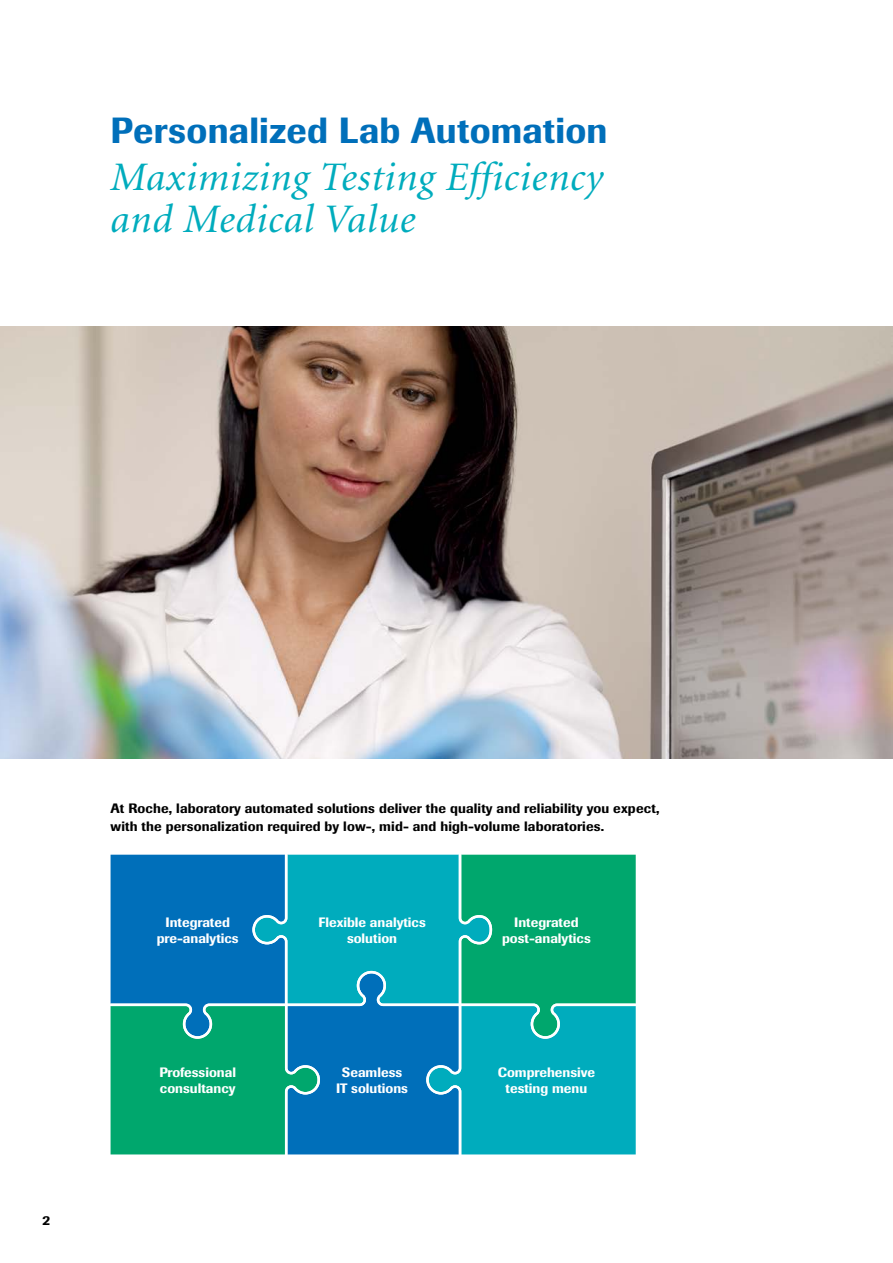
<style>
.page{position:relative;width:893px;height:1263px;background:#fff}
.page>*{position:absolute;margin:0;border:0;box-sizing:border-box;transform-origin:0 0}
.t1{font:italic 40.5px/42px "Minion";letter-spacing:.02em;color:#00acbd}
.t2{font:500 36px "Imago";letter-spacing:.005em;color:#006fba}
.t3{font:500 13.5px/18px "Imago";letter-spacing:.01em;color:#000}
.t4{font:500 13.5px/16.2px "Imago";color:#fff;text-align:center}
</style>
<div class="page">
<svg style="left:111px;top:855px;width:525px;height:300px;background:#0799a4"></svg>
<img style="left:0;top:327px;width:893px;height:432px">
<h2 class="t2" style="left:111px;top:109px;width:499px">Personalized Lab Automation</h2>
<h1 class="t1" style="left:111px;top:157px;width:494px">Maximizing Testing Efficiency and Medical Value</h1>
<p class="t3" style="left:43px;top:1211px;width:9px">2</p>
<p class="t3" style="left:111px;top:799px;width:550px">At Roche, laboratory automated solutions deliver the quality and reliability you expect, with the personalization required by low-, mid- and high-volume laboratories.</p>
<p class="t4" style="left:157px;top:914px;width:84px">Integrated pre-analytics</p>
<p class="t4" style="left:318px;top:914px;width:109px">Flexible analytics solution</p>
<p class="t4" style="left:502px;top:914px;width:90px">Integrated post-analytics</p>
<p class="t4" style="left:159px;top:1064px;width:78px;text-align:left">Professional consultancy</p>
<p class="t4" style="left:336px;top:1064px;width:73px">Seamless<br>IT solutions</p>
<p class="t4" style="left:498px;top:1064px;width:99px">Comprehensive testing menu</p>
</div>
